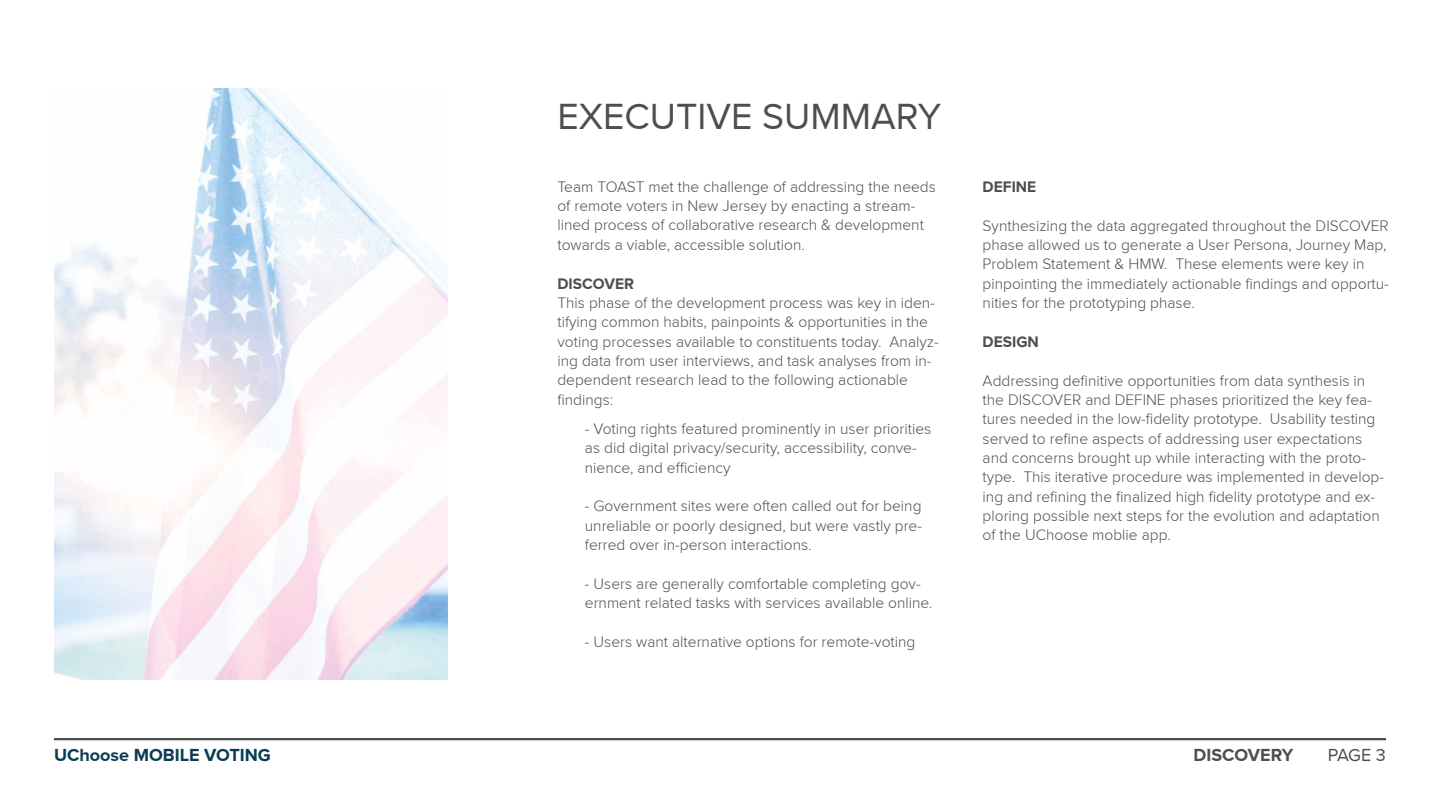
<style>
.page{position:relative;width:1440px;height:810px;background:#fff}
.page>*{position:absolute;margin:0;border:0;box-sizing:border-box;transform-origin:0 0}
.t1{font:37.5px "Proxima Nova";color:#4d4e4f}
.t2{font:700 18px "Proxima Nova";color:#0a3d53}
.t3{font:700 18px "Proxima Nova";color:#4d4e4f}
.t4{font:18px "Proxima Nova";color:#4d4e4f}
.t5{font:300 15.75px/19.4px "Proxima Nova";color:#4d4e4f}
.t6{font:700 15.75px "Proxima Nova";color:#4d4e4f}
</style>
<div class="page">
<hr style="left:54px;top:738px;width:1332px;height:2px;background:#4d4e4f">
<img style="left:55px;top:88px;width:392px;height:591px">
<h1 class="t1" style="left:557px;top:95px;width:385px">EXECUTIVE SUMMARY</h1>
<p class="t5" style="left:557px;top:176px;width:380px">Team TOAST met the challenge of addressing the needs of remote voters in New Jersey by enacting a stream&shy;lined process of collaborative research &amp; development towards a viable, accessible solution.</p>
<p class="t6" style="left:557px;top:274px;width:78px">DISCOVER</p>
<p class="t5" style="left:557px;top:293px;width:383px">This phase of the development process was key in iden&shy;tifying common habits, painpoints &amp; opportunities in the voting processes available to constituents today. Analyz&shy;ing data from user interviews, and task analyses from in&shy;dependent research lead to the following actionable findings:</p>
<p class="t5" style="left:585px;top:419px;width:348px">- Voting rights featured prominently in user priorities as did digital privacy/security, accessibility, conve&shy;nience, and efficiency</p>
<p class="t5" style="left:585px;top:496px;width:339px;text-align:justify">- Government sites were often called out for being unreliable or poorly designed, but were vastly pre&shy;ferred over in-person interactions.</p>
<p class="t5" style="left:585px;top:574px;width:349px">- Users are generally comfortable completing gov&shy;ernment related tasks with services available online.</p>
<p class="t5" style="left:585px;top:632px;width:332px">- Users want alternative options for remote-voting</p>
<p class="t6" style="left:983px;top:177px;width:55px">DEFINE</p>
<p class="t5" style="left:983px;top:215px;width:408px">Synthesizing the data aggregated throughout the DISCOVER phase allowed us to generate a User Persona, Journey Map, Problem Statement &amp; HMW. These elements were key in pinpointing the immediately actionable findings and opportu&shy;nities for the prototyping phase.</p>
<p class="t6" style="left:983px;top:332px;width:58px">DESIGN</p>
<p class="t5" style="left:983px;top:370px;width:403px">Addressing definitive opportunities from data synthesis in the DISCOVER and DEFINE phases prioritized the key fea&shy;tures needed in the low-fidelity prototype. Usability testing served to refine aspects of addressing user expectations and concerns brought up while interacting with the proto&shy;type. This iterative procedure was implemented in develop&shy;ing and refining the finalized high fidelity prototype and ex&shy;ploring possible next steps for the evolution and adaptation of the UChoose moblie app.</p>
<p class="t2" style="left:54px;top:745px;width:218px">UChoose MOBILE VOTING</p>
<p class="t3" style="left:1193px;top:745px;width:102px">DISCOVERY</p>
<p class="t4" style="left:1328px;top:745px;width:60px">PAGE 3</p>
</div>
